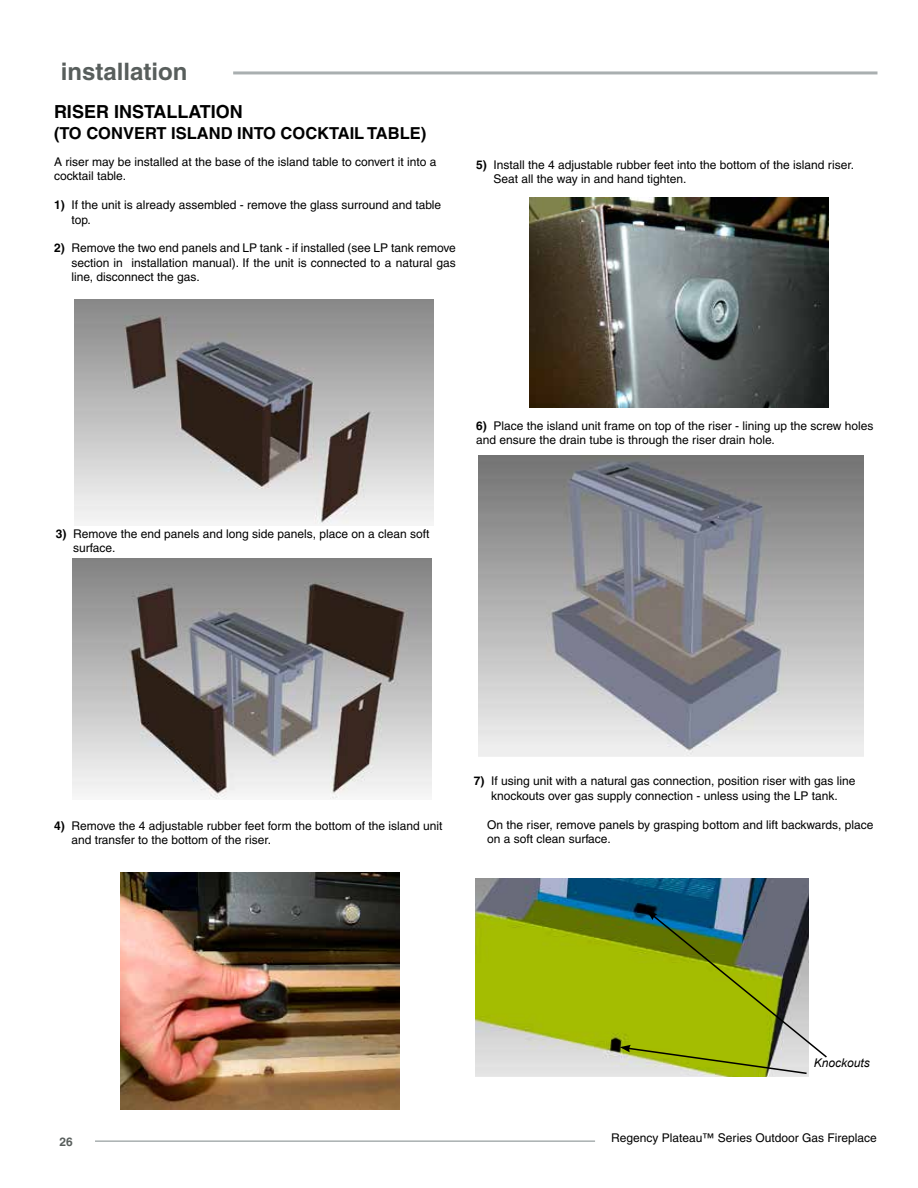
<style>
.page{position:relative;width:918px;height:1188px;background:#fff}
.page>*{position:absolute;margin:0;border:0;box-sizing:border-box;transform-origin:0 0}
.t1{font:700 24px "Helvetica";color:#585e5c}
.t2{font:700 18px "Helvetica";color:#000}
.t3{font:700 16.5px "Helvetica";color:#000}
.t4{font:12px/14.4px "Helvetica";color:#000}
.t5{font:italic 12px "Arial";color:#000}
.t6{font:700 12px "Helvetica";color:#585e5c}
.s1{font-weight:700}
</style>
<div class="page">
<hr style="left:95px;top:1140px;width:500px;height:2px;background:#a9afb0">
<hr style="left:233px;top:71px;width:644px;height:3px;background:#a9afb0">
<img style="left:74px;top:300px;width:359px;height:225px">
<img style="left:73px;top:558px;width:359px;height:241px">
<img style="left:479px;top:455px;width:385px;height:301px">
<img style="left:120px;top:872px;width:280px;height:237px">
<img style="left:530px;top:197px;width:299px;height:210px">
<img style="left:475px;top:878px;width:333px;height:198px">
<svg style="left:620px;top:911px;width:207px;height:164px;background:#93a647"></svg>
<h1 class="t1" style="left:61px;top:57px;width:128px">installation</h1>
<h2 class="t2" style="left:54px;top:101px;width:190px">RISER INSTALLATION</h2>
<h3 class="t3" style="left:54px;top:124px;width:374px">(TO CONVERT ISLAND INTO COCKTAIL TABLE)</h3>
<p class="t4" style="left:54px;top:154px;width:384px">A riser may be installed at the base of the island table to convert it into a cocktail table.</p>
<p class="t4" style="left:71px;top:198px;width:371px;text-indent:-17px"><span class="s1">1)</span> If the unit is already assembled - remove the glass surround and table top.</p>
<p class="t4" style="left:71px;top:241px;width:386px;text-align:justify;text-indent:-17px"><span class="s1">2)</span> Remove the two end panels and LP tank - if installed (see LP tank remove section in installation manual). If the unit is connected to a natural gas line, disconnect the gas.</p>
<p class="t4" style="left:494px;top:157px;width:362px;text-indent:-17px"><span class="s1">5)</span> Install the 4 adjustable rubber feet into the bottom of the island riser.<br>Seat all the way in and hand tighten.</p>
<p class="t4" style="left:73px;top:526px;width:358px;text-indent:-17px"><span class="s1">3)</span> Remove the end panels and long side panels, place on a clean soft surface.</p>
<p class="t4" style="left:476px;top:418px;width:399px"><span class="s1">6)</span> Place the island unit frame on top of the riser - lining up the screw holes and ensure the drain tube is through the riser drain hole.</p>
<p class="t4" style="left:71px;top:819px;width:373px;text-indent:-17px"><span class="s1">4)</span> Remove the 4 adjustable rubber feet form the bottom of the island unit and transfer to the bottom of the riser.</p>
<p class="t4" style="left:474px;top:774px;width:383px;text-align:center"><span class="s1">7)</span> If using unit with a natural gas connection, position riser with gas line knockouts over gas supply connection - unless using the LP tank.</p>
<p class="t4" style="left:487px;top:817px;width:388px">On the riser, remove panels by grasping bottom and lift backwards, place on a soft clean surface.</p>
<p class="t5" style="left:814px;top:1055px;width:58px">Knockouts</p>
<p class="t6" style="left:60px;top:1134px;width:15px">26</p>
<p class="t4" style="left:611px;top:1131px;width:267px">Regency Plateau™ Series Outdoor Gas Fireplace</p>
</div>
